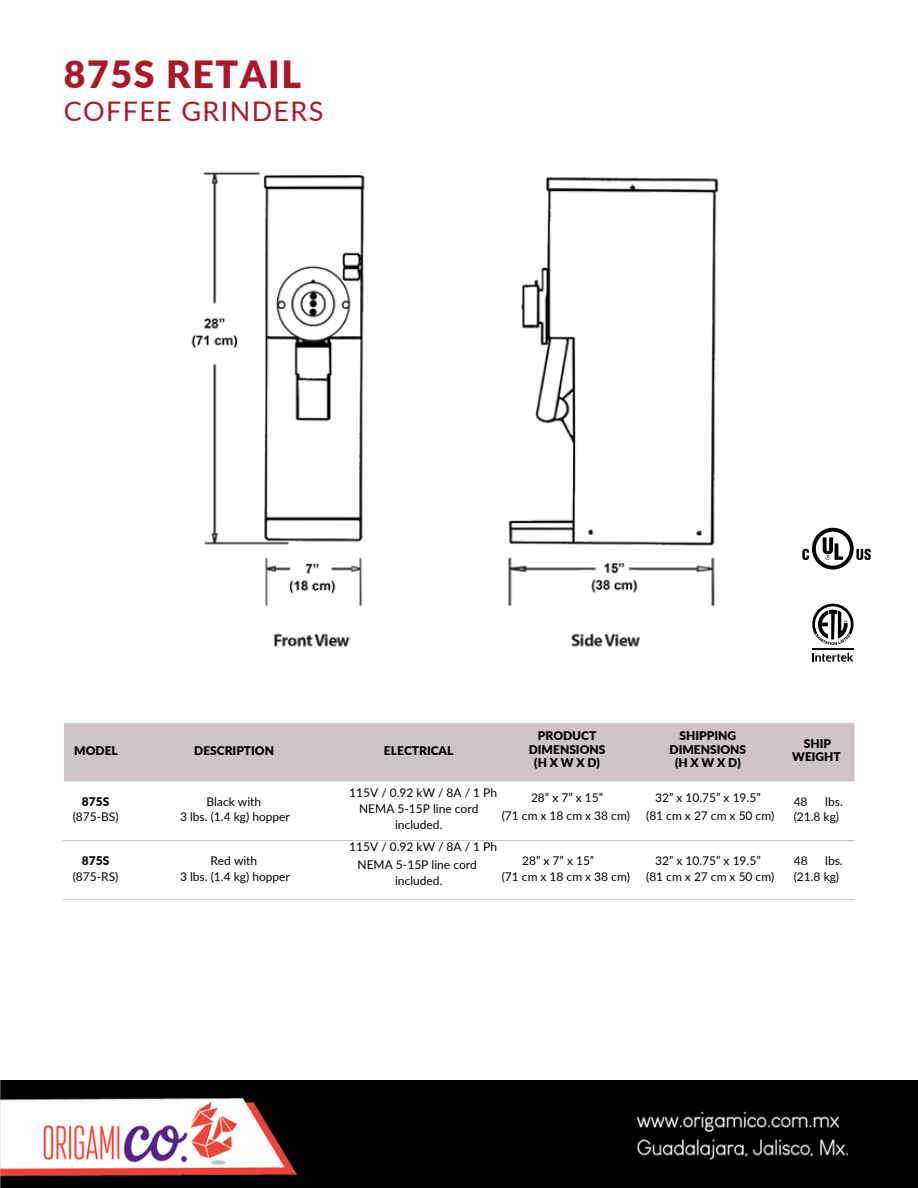
<style>
.page{position:relative;width:918px;height:1188px;background:#fff}
.page>*{position:absolute;margin:0;border:0;box-sizing:border-box;transform-origin:0 0}
.t1{font:900 37.5px "Lato";letter-spacing:.04em;color:#aa182c}
.t2{font:27px "Lato";letter-spacing:.05em;color:#aa182c}
.t3{font:12px/15.8px "Lato";color:#000;text-align:center}
.t4{font:900 12px/13.5px "Lato";color:#000;text-align:center}
.s1{font-weight:900}
</style>
<div class="page">
<img style="left:191px;top:172px;width:528px;height:475px">
<div style="left:64px;top:723px;width:791px;height:58px;background:#cfc4c5"></div>
<hr style="left:64px;top:840px;width:64px;height:1px;background:#cfc4c5">
<hr style="left:128px;top:840px;width:212px;height:1px;background:#cfc4c5">
<hr style="left:340px;top:840px;width:157px;height:1px;background:#cfc4c5">
<hr style="left:497px;top:840px;width:141px;height:1px;background:#cfc4c5">
<hr style="left:638px;top:840px;width:140px;height:1px;background:#cfc4c5">
<hr style="left:778px;top:840px;width:77px;height:1px;background:#cfc4c5">
<hr style="left:64px;top:900px;width:64px;height:1px;background:#cfc4c5">
<hr style="left:128px;top:900px;width:212px;height:1px;background:#cfc4c5">
<hr style="left:340px;top:900px;width:157px;height:1px;background:#cfc4c5">
<hr style="left:497px;top:900px;width:141px;height:1px;background:#cfc4c5">
<hr style="left:638px;top:900px;width:140px;height:1px;background:#cfc4c5">
<hr style="left:778px;top:900px;width:77px;height:1px;background:#cfc4c5">
<svg style="left:812px;top:653px;width:42px;height:9px"></svg>
<hr style="left:812px;top:648px;width:42px;height:1px;background:#000">
<svg style="left:812px;top:604px;width:42px;height:41px"></svg>
<svg style="left:802px;top:528px;width:69px;height:42px"></svg>
<img style="left:0;top:1080px;width:918px;height:108px">
<p class="t1" style="left:64px;top:51px;width:239px">875S RETAIL</p>
<p class="t2" style="left:64px;top:95px;width:261px">COFFEE GRINDERS</p>
<p class="t4" style="left:74px;top:743px;width:45px">MODEL</p>
<p class="t4" style="left:194px;top:743px;width:81px">DESCRIPTION</p>
<p class="t3" style="left:73px;top:793px;width:47px"><span class="s1">875S </span>(875-BS)</p>
<p class="t3" style="left:73px;top:852px;width:47px"><span class="s1">875S </span>(875-RS)</p>
<p class="t3" style="left:207px;top:793px;width:56px">Black with</p>
<p class="t3" style="left:180px;top:809px;width:111px">3 lbs. (1.4 kg) hopper</p>
<p class="t3" style="left:210px;top:852px;width:48px">Red with</p>
<p class="t3" style="left:180px;top:868px;width:111px">3 lbs. (1.4 kg) hopper</p>
<p class="t4" style="left:529px;top:729px;width:78px">PRODUCT<br>DIMENSIONS</p>
<p class="t4" style="left:534px;top:756px;width:67px">(HXWXD)</p>
<p class="t3" style="left:531px;top:790px;width:74px">28” x 7” x 15”</p>
<p class="t3" style="left:502px;top:808px;width:130px">(71 cm x 18 cm x 38 cm)</p>
<p class="t3" style="left:522px;top:852px;width:74px">28” x 7” x 15”</p>
<p class="t3" style="left:502px;top:868px;width:130px">(71 cm x 18 cm x 38 cm)</p>
<p class="t4" style="left:384px;top:743px;width:71px">ELECTRICAL</p>
<p class="t3" style="left:349px;top:785px;width:149px">115V / 0.92 kW / 8A / 1 Ph</p>
<p class="t3" style="left:359px;top:801px;width:121px">NEMA 5-15P line cord</p>
<p class="t3" style="left:395px;top:816px;width:49px">included.</p>
<p class="t3" style="left:349px;top:839px;width:149px">115V / 0.92 kW / 8A / 1 Ph</p>
<p class="t3" style="left:358px;top:857px;width:121px">NEMA 5-15P line cord</p>
<p class="t3" style="left:395px;top:873px;width:49px">included.</p>
<p class="t4" style="left:670px;top:729px;width:78px">SHIPPING<br>DIMENSIONS</p>
<p class="t4" style="left:675px;top:756px;width:67px">(HXWXD)</p>
<p class="t3" style="left:655px;top:790px;width:107px">32” x 10.75” x 19.5”</p>
<p class="t3" style="left:646px;top:808px;width:130px">(81 cm x 27 cm x 50 cm)</p>
<p class="t3" style="left:655px;top:852px;width:107px">32” x 10.75” x 19.5”</p>
<p class="t3" style="left:646px;top:868px;width:130px">(81 cm x 27 cm x 50 cm)</p>
<p class="t4" style="left:792px;top:736px;width:50px">SHIP<br>WEIGHT</p>
<p class="t3" style="left:794px;top:793px;width:51px;text-align:left;text-indent:32px">lbs. (21.8 kg)</p>
<p class="t3" style="left:794px;top:852px;width:15px">48</p>
<p class="t3" style="left:794px;top:793px;width:15px">48</p>
<p class="t3" style="left:794px;top:852px;width:51px;text-align:left;text-indent:32px">lbs. (21.8 kg)</p>
</div>
